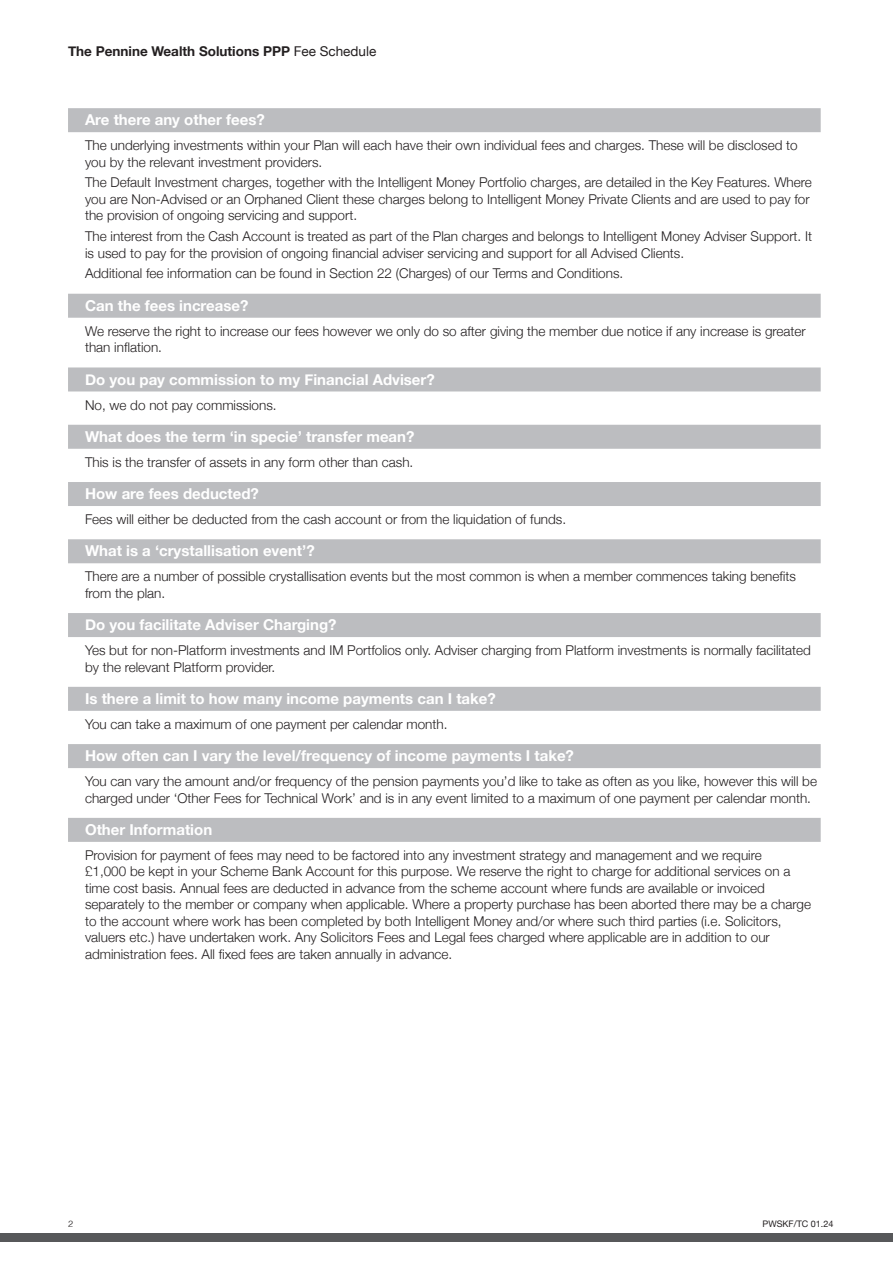
<style>
.page{position:relative;width:893px;height:1263px;background:#fff}
.page>*{position:absolute;margin:0;border:0;box-sizing:border-box;transform-origin:0 0}
.t1{font:700 15px "Helvetica Neue";color:#fff}
.t2{font:300 13.5px/16.5px "Helvetica Neue";color:#231f20}
.t3{font:700 13.5px "Helvetica Neue";color:#231f20}
.t4{font:9px "Helvetica Neue";color:#231f20}
.t5{font:300 9px "Helvetica";color:#231f20}
.s1{font-weight:400}
</style>
<div class="page">
<div style="left:0;top:1233px;width:893px;height:9px;background:#57585a"></div>
<div style="left:68px;top:108px;width:753px;height:24px;background:#bcbdc0"></div>
<div style="left:68px;top:294px;width:753px;height:24px;background:#bcbdc0"></div>
<div style="left:68px;top:367px;width:753px;height:24px;background:#bcbdc0"></div>
<div style="left:68px;top:425px;width:753px;height:24px;background:#bcbdc0"></div>
<div style="left:68px;top:482px;width:753px;height:24px;background:#bcbdc0"></div>
<div style="left:68px;top:539px;width:753px;height:24px;background:#bcbdc0"></div>
<div style="left:68px;top:613px;width:753px;height:24px;background:#bcbdc0"></div>
<div style="left:68px;top:687px;width:753px;height:24px;background:#bcbdc0"></div>
<div style="left:68px;top:744px;width:753px;height:24px;background:#bcbdc0"></div>
<div style="left:68px;top:818px;width:753px;height:24px;background:#bcbdc0"></div>
<p class="t3" style="left:68px;top:40px;width:310px">The Pennine Wealth Solutions PPP <span class="s1">Fee Schedule</span></p>
<p class="t1" style="left:85px;top:108px;width:181px">Are there any other fees?</p>
<p class="t2" style="left:85px;top:136px;width:714px">The underlying investments within your Plan will each have their own individual fees and charges. These will be disclosed to you by the relevant investment providers.</p>
<p class="t2" style="left:85px;top:173px;width:728px">The Default Investment charges, together with the Intelligent Money Portfolio charges, are detailed in the Key Features. Where you are Non-Advised or an Orphaned Client these charges belong to Intelligent Money Private Clients and are used to pay for the provision of ongoing servicing and support.</p>
<p class="t2" style="left:85px;top:227px;width:729px">The interest from the Cash Account is treated as part of the Plan charges and belongs to Intelligent Money Adviser Support. It is used to pay for the provision of ongoing financial adviser servicing and support for all Advised Clients.</p>
<p class="t2" style="left:85px;top:264px;width:540px">Additional fee information can be found in Section 22 (Charges) of our Terms and Conditions.</p>
<p class="t1" style="left:85px;top:294px;width:165px">Can the fees increase?</p>
<p class="t2" style="left:85px;top:322px;width:722px">We reserve the right to increase our fees however we only do so after giving the member due notice if any increase is greater than inflation.</p>
<p class="t1" style="left:85px;top:367px;width:351px">Do you pay commission to my Financial Adviser?</p>
<p class="t2" style="left:85px;top:395px;width:193px">No, we do not pay commissions.</p>
<p class="t1" style="left:85px;top:425px;width:331px">What does the term ‘in specie’ transfer mean?</p>
<p class="t2" style="left:85px;top:453px;width:330px">This is the transfer of assets in any form other than cash.</p>
<p class="t1" style="left:85px;top:482px;width:175px">How are fees deducted?</p>
<p class="t2" style="left:85px;top:510px;width:483px">Fees will either be deducted from the cash account or from the liquidation of funds.</p>
<p class="t1" style="left:85px;top:539px;width:231px">What is a ‘crystallisation event’?</p>
<p class="t2" style="left:85px;top:567px;width:712px">There are a number of possible crystallisation events but the most common is when a member commences taking benefits from the plan.</p>
<p class="t1" style="left:85px;top:613px;width:253px">Do you facilitate Adviser Charging?</p>
<p class="t2" style="left:85px;top:641px;width:727px">Yes but for non-Platform investments and IM Portfolios only. Adviser charging from Platform investments is normally facilitated by the relevant Platform provider.</p>
<p class="t1" style="left:85px;top:687px;width:412px">Is there a limit to how many income payments can I take?</p>
<p class="t2" style="left:85px;top:715px;width:364px">You can take a maximum of one payment per calendar month.</p>
<p class="t1" style="left:85px;top:744px;width:490px">How often can I vary the level/frequency of income payments I take?</p>
<p class="t2" style="left:85px;top:772px;width:733px">You can vary the amount and/or frequency of the pension payments you’d like to take as often as you like, however this will be charged under ‘Other Fees for Technical Work’ and is in any event limited to a maximum of one payment per calendar month.</p>
<p class="t1" style="left:85px;top:818px;width:129px">Other Information</p>
<p class="t2" style="left:85px;top:846px;width:728px">Provision for payment of fees may need to be factored into any investment strategy and management and we require<br>£1,000 be kept in your Scheme Bank Account for this purpose. We reserve the right to charge for additional services on a time cost basis. Annual fees are deducted in advance from the scheme account where funds are available or invoiced separately to the member or company when applicable. Where a property purchase has been aborted there may be a charge to the account where work has been completed by both Intelligent Money and/or where such third parties (i.e. Solicitors, valuers etc.) have undertaken work. Any Solicitors Fees and Legal fees charged where applicable are in addition to our administration fees. All fixed fees are taken annually in advance.</p>
<p class="t5" style="left:68px;top:1216px;width:7px">2</p>
<p class="t4" style="left:763px;top:1217px;width:72px">PWSKF/TC 01.24</p>
</div>
